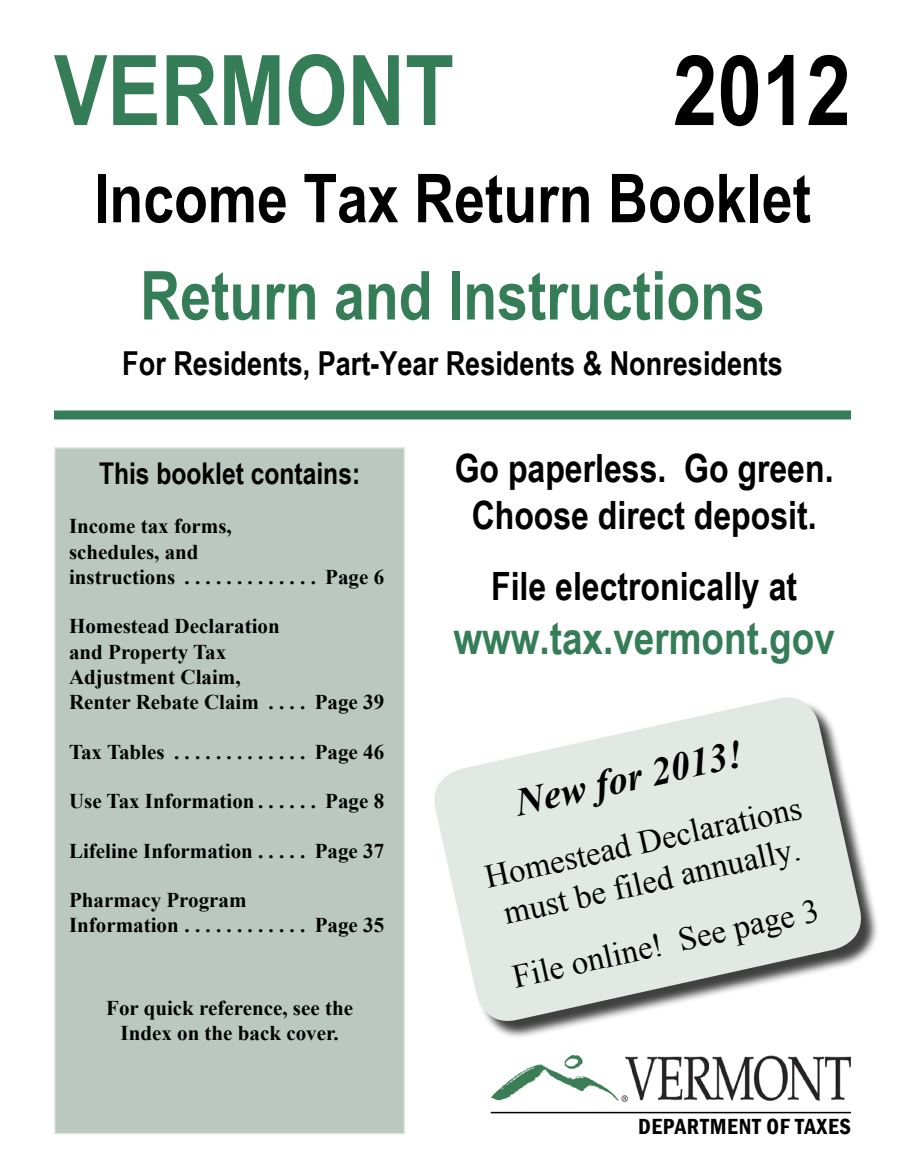
<style>
.page{position:relative;width:905px;height:1175px;background:#fff}
.page>*{position:absolute;margin:0;border:0;box-sizing:border-box;transform-origin:0 0}
.t1{font:700 97.5px "Arial Narrow";color:#357d57}
.t2{font:700 97.5px "Arial Narrow";color:#000}
.t3{font:700 67.5px "Arial Narrow";color:#000}
.t4{font:700 67.5px "Arial Narrow";color:#357d57}
.t5{font:700 45px "Arial Narrow";color:#357d57}
.t6{font:700 39px/46.8px "Arial Narrow";color:#000;text-align:center}
.t7{font:italic 700 39px "Times New Roman";color:#000}
.t8{font:33px/39.5px "Times New Roman";color:#000;text-align:center}
.t9{font:700 33px "Arial Narrow";color:#000}
.t10{font:700 30px "Arial Narrow";color:#000}
.t11{font:600 condensed 22.5px "Franklin Gothic";letter-spacing:.03em;color:#000}
.t12{font:700 21px/25.2px "Times New Roman";color:#000}
</style>
<div class="page">
<div style="left:54px;top:410px;width:796px;height:9px;background:#357d57"></div>
<div style="left:55px;top:448px;width:349px;height:685px;background:#bac8c0"></div>
<div style="left:54px;top:447px;width:351px;height:687px;border:2px solid #e2e8e4"></div>
<img style="left:490px;top:1055px;width:360px;height:46px">
<hr style="left:491px;top:1111px;width:360px;height:2px;background:#000">
<div style="left:436px;top:699px;width:443px;height:340px;background:#000;opacity:.75"></div>
<svg style="left:434px;top:697px;width:433px;height:330px;fill:#e2e8e4"></svg>
<h1 class="t1" style="left:54px;top:17px;width:401px">VERMONT</h1>
<h1 class="t2" style="left:673px;top:17px;width:179px">2012</h1>
<h2 class="t3" style="left:94px;top:147px;width:718px">Income Tax Return Booklet</h2>
<h2 class="t4" style="left:140px;top:245px;width:626px">Return and Instructions</h2>
<h3 class="t9" style="left:122px;top:339px;width:662px">For Residents, Part-Year Residents &amp; Nonresidents</h3>
<h3 class="t10" style="left:99px;top:450px;width:263px">This booklet contains:</h3>
<p class="t12" style="left:69px;top:513px;width:316px">Income tax forms,<br>schedules, and<br>instructions . . . . . . . . . . . . . Page 6</p>
<p class="t12" style="left:69px;top:613px;width:316px">Homestead Declaration<br>and Property Tax<br>Adjustment Claim,<br>Renter Rebate Claim . . . . Page 39</p>
<p class="t12" style="left:69px;top:738px;width:316px">Tax Tables . . . . . . . . . . . . . Page 46</p>
<p class="t12" style="left:69px;top:788px;width:316px">Use Tax Information . . . . . . Page 8</p>
<p class="t12" style="left:69px;top:837px;width:316px">Lifeline Information . . . . . Page 37</p>
<p class="t12" style="left:69px;top:887px;width:316px">Pharmacy Program<br>Information . . . . . . . . . . . . Page 35</p>
<p class="t12" style="left:106px;top:994px;width:248px;text-align:center">For quick reference, see the<br>Index on the back cover.</p>
<h3 class="t6" style="left:454px;top:443px;width:380px">Go paperless. Go green.<br>Choose direct deposit.</h3>
<h3 class="t6" style="left:491px;top:561px;width:307px">File electronically at</h3>
<h3 class="t5" style="left:453px;top:604px;width:383px">www.tax.vermont.gov</h3>
<h3 class="t7" style="left:510px;top:775px;width:233px;rotate:-12deg">New for 2013!</h3>
<h3 class="t8" style="left:481px;top:859px;width:325px;rotate:-13deg">Homestead Declarations must be filed annually.</h3>
<h3 class="t8" style="left:508px;top:958px;width:314px;rotate:-13deg">File online! See page 3</h3>
<p class="t11" style="left:638px;top:1111px;width:214px">DEPARTMENT OF TAXES</p>
</div>
